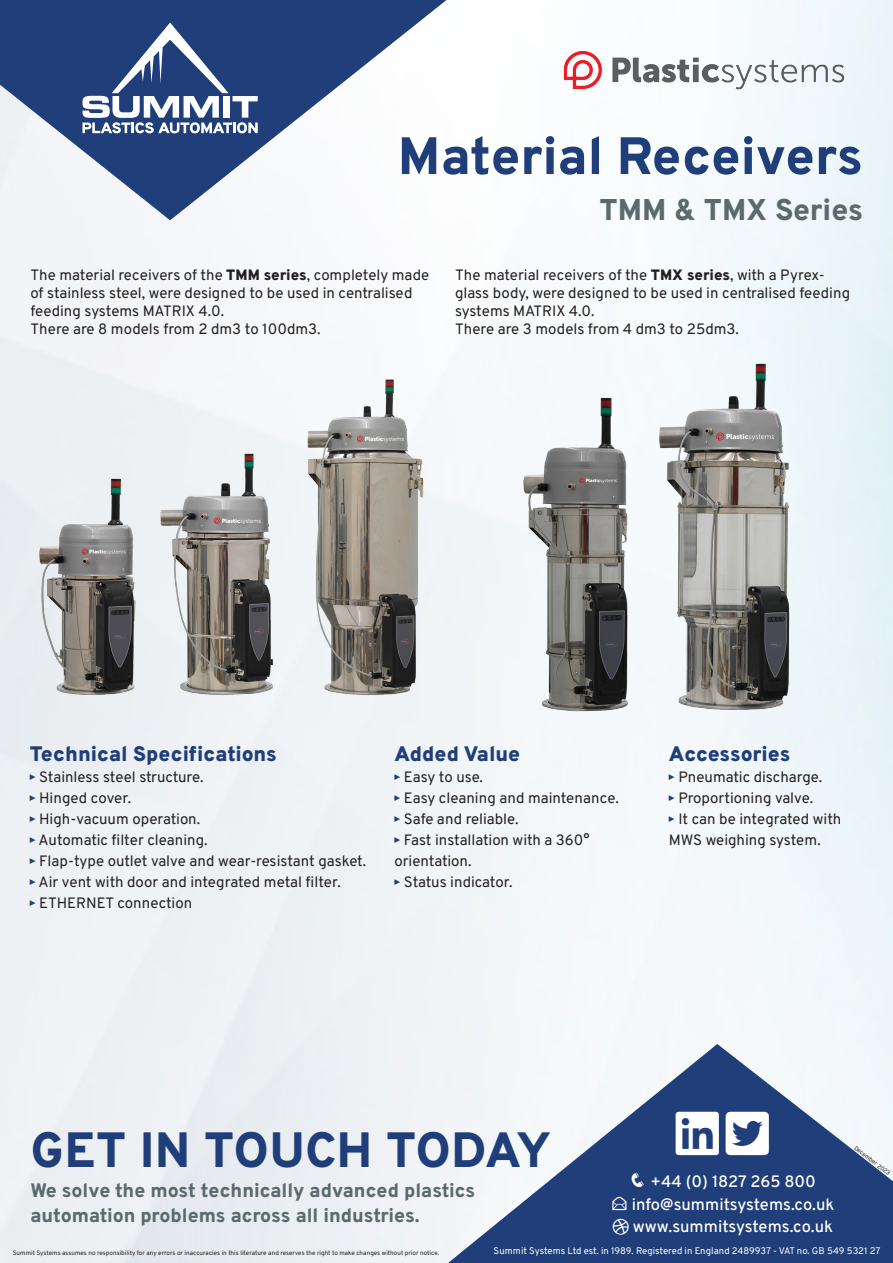
<style>
.page{position:relative;width:893px;height:1263px;background:#fff}
.page>*{position:absolute;margin:0;border:0;box-sizing:border-box;transform-origin:0 0}
.t1{font:800 52.5px "Overpass";color:#1f3e7a}
.t2{font:800 49.5px "Overpass";color:#1f3e7a}
.t3{font:800 30px "Overpass";color:#5d6a6d}
.t4{font:900 21px "Overpass";color:#1f3e7a}
.t5{font:800 19.5px/25.5px "Overpass";color:#5d6a6d}
.t6{font:500 16.5px/22.5px "Overpass";color:#fff}
.t7{font:15px/18px "Overpass";color:#231f20}
.t8{font:9.45px "Overpass";color:#fff}
.t9{font:6.3px "Overpass";color:#231f20}
.t10{font:6px "Overpass";color:#231f20}
.s1{font-weight:900}
</style>
<div class="page">
<svg style="left:0;top:0;width:446px;height:220px"></svg>
<svg style="left:448px;top:1044px;width:445px;height:219px;fill:#1f3e7a"></svg>
<svg style="left:82px;top:23px;width:176px;height:110px"></svg>
<img style="left:545px;top:33px;width:317px;height:74px">
<img style="left:30px;top:370px;width:408px;height:340px">
<img style="left:518px;top:361px;width:282px;height:358px">
<svg style="left:612px;top:1196px;width:14px;height:14px"></svg>
<div style="left:676px;top:1112px;width:43px;height:43px;background:#1f3e7a"></div>
<div style="left:726px;top:1112px;width:43px;height:43px;background:#1f3e7a"></div>
<svg style="left:30px;top:774px;width:6px;height:5px"></svg>
<svg style="left:30px;top:795px;width:6px;height:5px"></svg>
<svg style="left:30px;top:816px;width:6px;height:5px"></svg>
<svg style="left:30px;top:837px;width:6px;height:5px"></svg>
<svg style="left:30px;top:858px;width:6px;height:5px"></svg>
<svg style="left:30px;top:879px;width:6px;height:5px"></svg>
<svg style="left:30px;top:900px;width:6px;height:5px"></svg>
<svg style="left:395px;top:774px;width:5px;height:5px"></svg>
<svg style="left:395px;top:795px;width:5px;height:5px"></svg>
<svg style="left:395px;top:816px;width:5px;height:5px"></svg>
<svg style="left:395px;top:837px;width:5px;height:5px"></svg>
<svg style="left:395px;top:879px;width:5px;height:5px"></svg>
<h1 class="t1" style="left:398px;top:136px;width:467px">Material Receivers</h1>
<p class="t7" style="left:30px;top:267px;width:400px">The material receivers of the <span class="s1">TMM series</span>, completely made of stainless steel, were designed to be used in centralised feeding systems MATRIX 4.0.<br>There are 8 models from 2 dm3 to 100dm3.</p>
<h3 class="t3" style="left:600px;top:199px;width:265px">TMM &amp; TMX Series</h3>
<p class="t7" style="left:455px;top:267px;width:397px">The material receivers of the <span class="s1">TMX series</span>, with a Pyrex&shy;glass body, were designed to be used in centralised feeding systems MATRIX 4.0.<br>There are 3 models from 4 dm3 to 25dm3.</p>
<h3 class="t4" style="left:30px;top:736px;width:249px">Technical Specifications</h3>
<p class="t7" style="left:39px;top:767px;width:329px;line-height:21px">Stainless steel structure.<br>Hinged cover.<br>High-vacuum operation.<br>Automatic filter cleaning.<br>Flap-type outlet valve and wear-resistant gasket.<br>Air vent with door and integrated metal filter.<br>ETHERNET connection</p>
<h3 class="t4" style="left:394px;top:741px;width:127px">Added Value</h3>
<p class="t7" style="left:404px;top:768px;width:81px">Easy to use.</p>
<p class="t7" style="left:404px;top:789px;width:216px">Easy cleaning and maintenance.</p>
<p class="t7" style="left:404px;top:810px;width:116px">Safe and reliable.</p>
<p class="t7" style="left:404px;top:831px;width:187px">Fast installation with a 360°</p>
<p class="t7" style="left:394px;top:852px;width:78px">orientation.</p>
<p class="t7" style="left:404px;top:873px;width:110px">Status indicator.</p>
<h3 class="t4" style="left:669px;top:736px;width:123px">Accessories</h3>
<p class="t7" style="left:678px;top:768px;width:145px">Pneumatic discharge.</p>
<p class="t7" style="left:678px;top:789px;width:136px">Proportioning valve.</p>
<p class="t7" style="left:678px;top:810px;width:164px">It can be integrated with</p>
<p class="t7" style="left:669px;top:831px;width:153px">MWS weighing system.</p>
<h2 class="t2" style="left:31px;top:1131px;width:522px">GET IN TOUCH TODAY</h2>
<h3 class="t5" style="left:30px;top:1179px;width:446px">We solve the most technically advanced plastics automation problems across all industries.</h3>
<p class="t6" style="left:630px;top:1171px;width:206px">❑ +44 (0) 1827 265 800 info@summitsystems.co.uk</p>
<p class="t6" style="left:613px;top:1216px;width:222px">□ www.summitsystems.co.uk</p>
<p class="t10" style="left:857px;top:1145px;width:46px;rotate:38deg">December 2023</p>
<p class="t9" style="left:13px;top:1250px;width:428px">Summit Systems assumes no responsibility for any errors or inaccuracies in this literature and reserves the right to make changes without prior notice.</p>
<p class="t8" style="left:494px;top:1247px;width:388px">Summit Systems Ltd est. in 1989. Registered in England 2489937 - VAT no. GB 549 5321 27</p>
</div>
